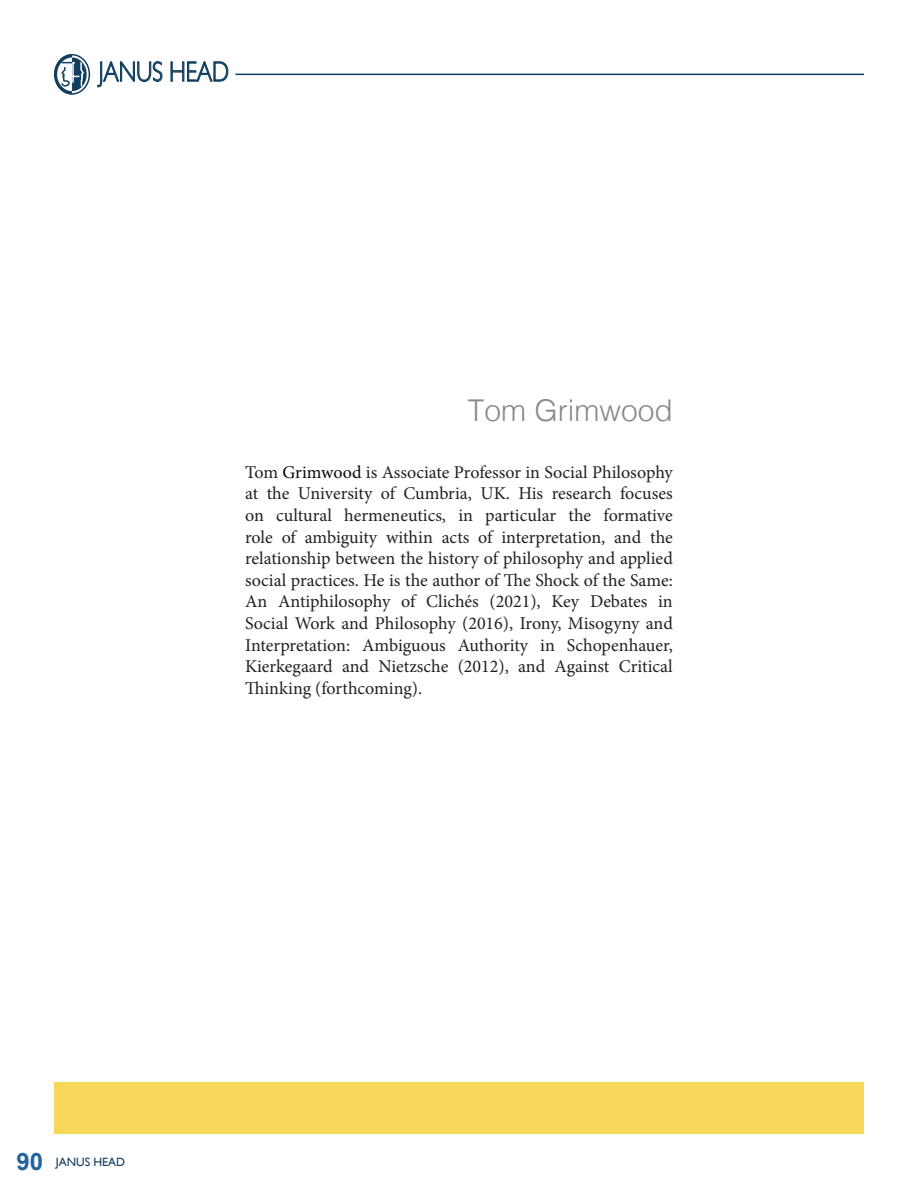
<style>
.page{position:relative;width:918px;height:1188px;background:#fff}
.page>*{position:absolute;margin:0;border:0;box-sizing:border-box;transform-origin:0 0}
.Essay_Cover-Author_n{font:300 30px "Helvetica";color:#86888b}
.t1{font:300 28.35px "Gill Sans";color:#123f5f;scale:.81 1}
.Abstract_Body{font:18px/21.6px "Minion Pro";color:#231f20;text-align:justify}
.t2{font:12px "Gill Sans";color:#103f5e}
.s1{color:#080807}
.s2{font-family:"Arial";font-weight:700;font-size:24px;color:#21649c}
</style>
<div class="page">
<div style="left:54px;top:54px;width:36px;height:41px;border:2px solid #123f5f;border-radius:50%"></div>
<svg style="left:54px;top:54px;width:33px;height:41px"></svg>
<hr style="left:235px;top:74px;width:629px;height:1px;background:#123f5f">
<div style="left:54px;top:1083px;width:810px;height:51px;background:#f6d65b"></div>
<h2 class="t1" style="left:99px;top:50px;width:162px">JANUS HEAD</h2>
<p class="Essay_Cover-Author_n" style="left:468px;top:385px;width:207px">Tom Grimwood</p>
<p class="Abstract_Body" style="left:245px;top:461px;width:429px">Tom <span class="s1">Grimwood</span> is Associate Professor in Social Philosophy at the University of Cumbria, UK. His research focuses on cultural hermeneutics, in particular the formative role of ambiguity within acts of interpretation, and the relationship between the history of philosophy and applied social practices. He is the author of The Shock of the Same:<br>An Antiphilosophy of Clichés (2021), Key Debates in Social Work and Philosophy (2016), Irony, Misogyny and Interpretation: Ambiguous Authority in Schopenhauer, Kierkegaard and Nietzsche (2012), and Against Critical Thinking (forthcoming).</p>
<p class="t2" style="left:17px;top:1155px;width:110px"><span class="s2">90</span> JANUS HEAD</p>
</div>
